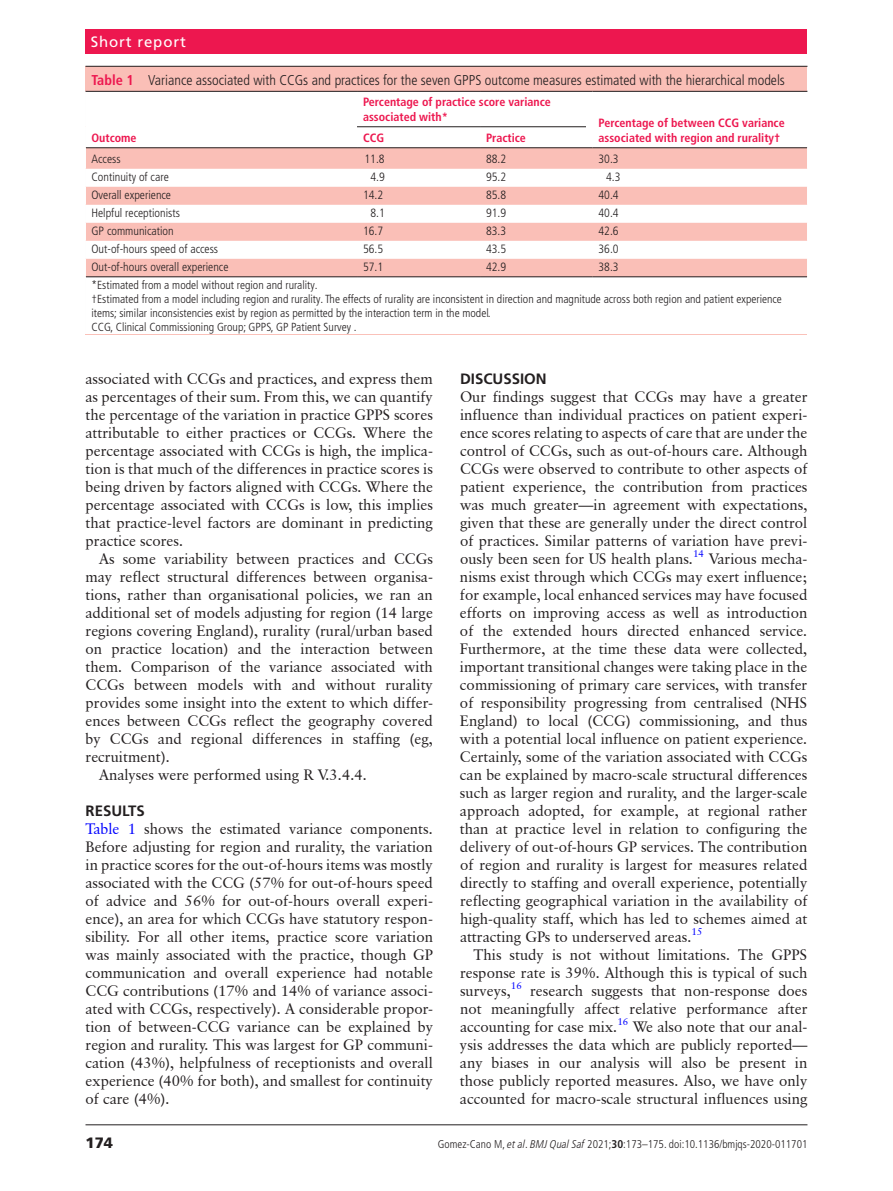
<style>
.page{position:relative;width:893px;height:1191px;background:#fff}
.page>*{position:absolute;margin:0;border:0;box-sizing:border-box;transform-origin:0 0}
.t1{font:15px/18px "Classical Garamond BT";color:#231f20;text-align:justify}
.t2{font:700 15px "Frutiger LT Std";color:#231f20}
.t3{font:15px "Frutiger LT Std";letter-spacing:.055em;color:#fff}
.t4{font:900 15px "Frutiger LT Std";color:#231f20}
.t5{font:300 condensed 14.25px "Frutiger LT Pro";color:#231f20}
.t6{font:300 condensed 12px "Frutiger LT Pro";color:#231f20}
.t7{font:700 condensed 12px/14.4px "Frutiger LT Pro";color:#ed174f}
.t8{font:300 condensed 11.7px/14.1px "Frutiger LT Pro";color:#231f20}
.t9{font:300 condensed 11.25px "Frutiger LT Pro";color:#231f20}
.t10{font:9.9px "Classical Garamond BT";color:#00f}
.s1{font-weight:700;color:#ed174f}
.s2{color:#00f}
.s3{font-style:italic}
.s4{font-weight:700}
</style>
<div class="page">
<hr style="left:86px;top:1124px;width:721px;height:1px;background:#231f20">
<div style="left:86px;top:30px;width:721px;height:24px;background:#ed174f"></div>
<div style="left:86px;top:66px;width:721px;height:268px;background:#fabfb7"></div>
<hr style="left:86px;top:66px;width:721px;height:1px;background:#231f20">
<div style="left:86px;top:92px;width:721px;height:242px;background:#fff"></div>
<svg style="left:86px;top:148px;width:721px;height:128px"></svg>
<svg style="left:86px;top:169px;width:721px;height:90px;fill:#fff"></svg>
<hr style="left:86px;top:147px;width:271px;height:1px;background:#231f20">
<hr style="left:592px;top:147px;width:215px;height:1px;background:#231f20">
<hr style="left:85px;top:91px;width:272px;height:1px;background:#231f20">
<hr style="left:357px;top:91px;width:123px;height:1px;background:#231f20">
<hr style="left:480px;top:91px;width:112px;height:1px;background:#231f20">
<hr style="left:592px;top:91px;width:216px;height:1px;background:#231f20">
<hr style="left:357px;top:126px;width:123px;height:1px;background:#231f20">
<hr style="left:357px;top:147px;width:123px;height:1px;background:#231f20">
<hr style="left:480px;top:126px;width:112px;height:1px;background:#231f20">
<hr style="left:480px;top:147px;width:112px;height:1px;background:#231f20">
<hr style="left:86px;top:276px;width:271px;height:1px;background:#231f20">
<hr style="left:357px;top:276px;width:123px;height:1px;background:#231f20">
<hr style="left:480px;top:276px;width:112px;height:1px;background:#231f20">
<hr style="left:592px;top:276px;width:215px;height:1px;background:#231f20">
<svg style="left:586px;top:124px;width:6px;height:5px"></svg>
<p class="t3" style="left:91px;top:33px;width:97px">Short report</p>
<p class="t5" style="left:92px;top:72px;width:695px"><span class="s1">Table 1</span> Variance associated with CCGs and practices for the seven GPPS outcome measures estimated with the hierarchical models</p>
<p class="t7" style="left:92px;top:130px;width:47px">Outcome</p>
<p class="t7" style="left:363px;top:95px;width:189px">Percentage of practice score variance associated with*</p>
<p class="t7" style="left:598px;top:116px;width:188px">Percentage of between CCG variance</p>
<p class="t7" style="left:363px;top:130px;width:23px">CCG</p>
<p class="t7" style="left:486px;top:130px;width:41px">Practice</p>
<p class="t7" style="left:598px;top:130px;width:183px">associated with region and rurality†</p>
<p class="t6" style="left:92px;top:152px;width:31px">Access</p>
<p class="t6" style="left:364px;top:152px;width:22px">11.8</p>
<p class="t6" style="left:486px;top:152px;width:22px">88.2</p>
<p class="t6" style="left:598px;top:152px;width:22px">30.3</p>
<p class="t6" style="left:92px;top:170px;width:79px">Continuity of care</p>
<p class="t6" style="left:370px;top:170px;width:16px">4.9</p>
<p class="t6" style="left:486px;top:170px;width:22px">95.2</p>
<p class="t6" style="left:606px;top:170px;width:16px">4.3</p>
<p class="t6" style="left:92px;top:188px;width:81px">Overall experience</p>
<p class="t6" style="left:363px;top:188px;width:22px">14.2</p>
<p class="t6" style="left:486px;top:188px;width:22px">85.8</p>
<p class="t6" style="left:598px;top:188px;width:22px">40.4</p>
<p class="t6" style="left:92px;top:206px;width:90px">Helpful receptionists</p>
<p class="t6" style="left:370px;top:206px;width:16px">8.1</p>
<p class="t6" style="left:486px;top:206px;width:22px">91.9</p>
<p class="t6" style="left:598px;top:206px;width:22px">40.4</p>
<p class="t6" style="left:92px;top:224px;width:84px">GP communication</p>
<p class="t6" style="left:363px;top:224px;width:22px">16.7</p>
<p class="t6" style="left:486px;top:224px;width:22px">83.3</p>
<p class="t6" style="left:598px;top:224px;width:22px">42.6</p>
<p class="t6" style="left:92px;top:242px;width:128px">Out-of-hours speed of access</p>
<p class="t6" style="left:363px;top:242px;width:22px">56.5</p>
<p class="t6" style="left:486px;top:242px;width:22px">43.5</p>
<p class="t6" style="left:598px;top:242px;width:22px">36.0</p>
<p class="t6" style="left:92px;top:260px;width:138px">Out-of-hours overall experience</p>
<p class="t6" style="left:363px;top:260px;width:22px">57.1</p>
<p class="t6" style="left:486px;top:260px;width:22px">42.9</p>
<p class="t6" style="left:598px;top:260px;width:22px">38.3</p>
<p class="t8" style="left:92px;top:278px;width:692px">*Estimated from a model without region and rurality.<br>†Estimated from a model including region and rurality. The effects of rurality are inconsistent in direction and magnitude across both region and patient experience items; similar inconsistencies exist by region as permitted by the interaction term in the model.<br>CCG, Clinical Commissioning Group; GPPS, GP Patient Survey .</p>
<p class="t1" style="left:86px;top:369px;width:349px">associated with CCGs and practices, and express them as percentages of their sum. From this, we can quantify the percentage of the variation in practice GPPS scores attributable to either practices or CCGs. Where the percentage associated with CCGs is high, the implica&shy;tion is that much of the differences in practice scores is being driven by factors aligned with CCGs. Where the percentage associated with CCGs is low, this implies that practice-level factors are dominant in predicting practice scores.</p>
<p class="t1" style="left:99px;top:549px;width:335px">As some variability between practices and CCGs</p>
<p class="t1" style="left:86px;top:567px;width:349px">may reflect structural differences between organisa-</p>
<p class="t1" style="left:86px;top:585px;width:349px">tions, rather than organisational policies, we ran an</p>
<p class="t1" style="left:86px;top:603px;width:349px">additional set of models adjusting for region (14 large</p>
<p class="t1" style="left:86px;top:621px;width:349px">regions covering England), rurality (rural/urban based</p>
<p class="t1" style="left:86px;top:639px;width:349px">on practice location) and the interaction between</p>
<p class="t1" style="left:86px;top:657px;width:349px">them. Comparison of the variance associated with</p>
<p class="t1" style="left:86px;top:675px;width:349px">CCGs between models with and without rurality</p>
<p class="t1" style="left:86px;top:693px;width:349px">provides some insight into the extent to which differ-</p>
<p class="t1" style="left:86px;top:711px;width:349px">ences between CCGs reflect the geography covered</p>
<p class="t1" style="left:86px;top:729px;width:349px">by CCGs and regional differences in staffing (eg,</p>
<p class="t1" style="left:86px;top:747px;width:86px">recruitment).</p>
<p class="t1" style="left:99px;top:765px;width:270px">Analyses were performed using R V.3.4.4.</p>
<p class="t2" style="left:86px;top:802px;width:61px">RESULTS</p>
<p class="t1" style="left:86px;top:819px;width:349px"><span class="s2">Table 1</span> shows the estimated variance components.<br>Before adjusting for region and rurality, the variation in practice scores for the out-of-hours items was mostly associated with the CCG (57% for out-of-hours speed of advice and 56% for out-of-hours overall experi&shy;ence), an area for which CCGs have statutory respon&shy;sibility. For all other items, practice score variation was mainly associated with the practice, though GP communication and overall experience had notable CCG contributions (17% and 14% of variance associ&shy;ated with CCGs, respectively). A considerable propor&shy;tion of between-CCG variance can be explained by region and rurality. This was largest for GP communi&shy;cation (43%), helpfulness of receptionists and overall experience (40% for both), and smallest for continuity of care (4%).</p>
<p class="t2" style="left:460px;top:369px;width:88px">DISCUSSION</p>
<p class="t1" style="left:460px;top:387px;width:349px">Our findings suggest that CCGs may have a greater influence than individual practices on patient experi&shy;ence scores relating to aspects of care that are under the control of CCGs, such as out-of-hours care. Although CCGs were observed to contribute to other aspects of patient experience, the contribution from practices was much greater—in agreement with expectations, given that these are generally under the direct control of practices. Similar patterns of variation have previ&shy;ously been seen for US health plans.<sup>14</sup> Various mecha&shy;nisms exist through which CCGs may exert influence; for example, local enhanced services may have focused efforts on improving access as well as introduction of the extended hours directed enhanced service.<br>Furthermore, at the time these data were collected, important transitional changes were taking place in the commissioning of primary care services, with transfer of responsibility progressing from centralised (NHS England) to local (CCG) commissioning, and thus with a potential local influence on patient experience.<br>Certainly, some of the variation associated with CCGs can be explained by macro-scale structural differences such as larger region and rurality, and the larger-scale approach adopted, for example, at regional rather than at practice level in relation to configuring the delivery of out-of-hours GP services. The contribution of region and rurality is largest for measures related directly to staffing and overall experience, potentially reflecting geographical variation in the availability of high-quality staff, which has led to schemes aimed at attracting GPs to underserved areas.</p>
<p class="t10" style="left:691px;top:925px;width:13px">15</p>
<p class="t1" style="left:460px;top:945px;width:349px;text-indent:14px">This study is not without limitations. The GPPS response rate is 39%. Although this is typical of such surveys,</p>
<p class="t10" style="left:511px;top:979px;width:13px">16</p>
<p class="t1" style="left:460px;top:981px;width:349px;text-indent:70px">research suggests that non-response does not meaningfully affect relative performance after accounting for case mix.<sup>16</sup> We also note that our anal&shy;ysis addresses the data which are publicly reported— any biases in our analysis will also be present in those publicly reported measures. Also, we have only accounted for macro-scale structural influences using</p>
<p class="t4" style="left:86px;top:1133px;width:29px">174</p>
<p class="t9" style="left:438px;top:1137px;width:371px">Gomez-Cano M, <span class="s3">et al</span>. <span class="s3">BMJ Qual Saf</span> 2021;<span class="s4">30</span>:173–175. doi:10.1136/bmjqs-2020-011701</p>
</div>
